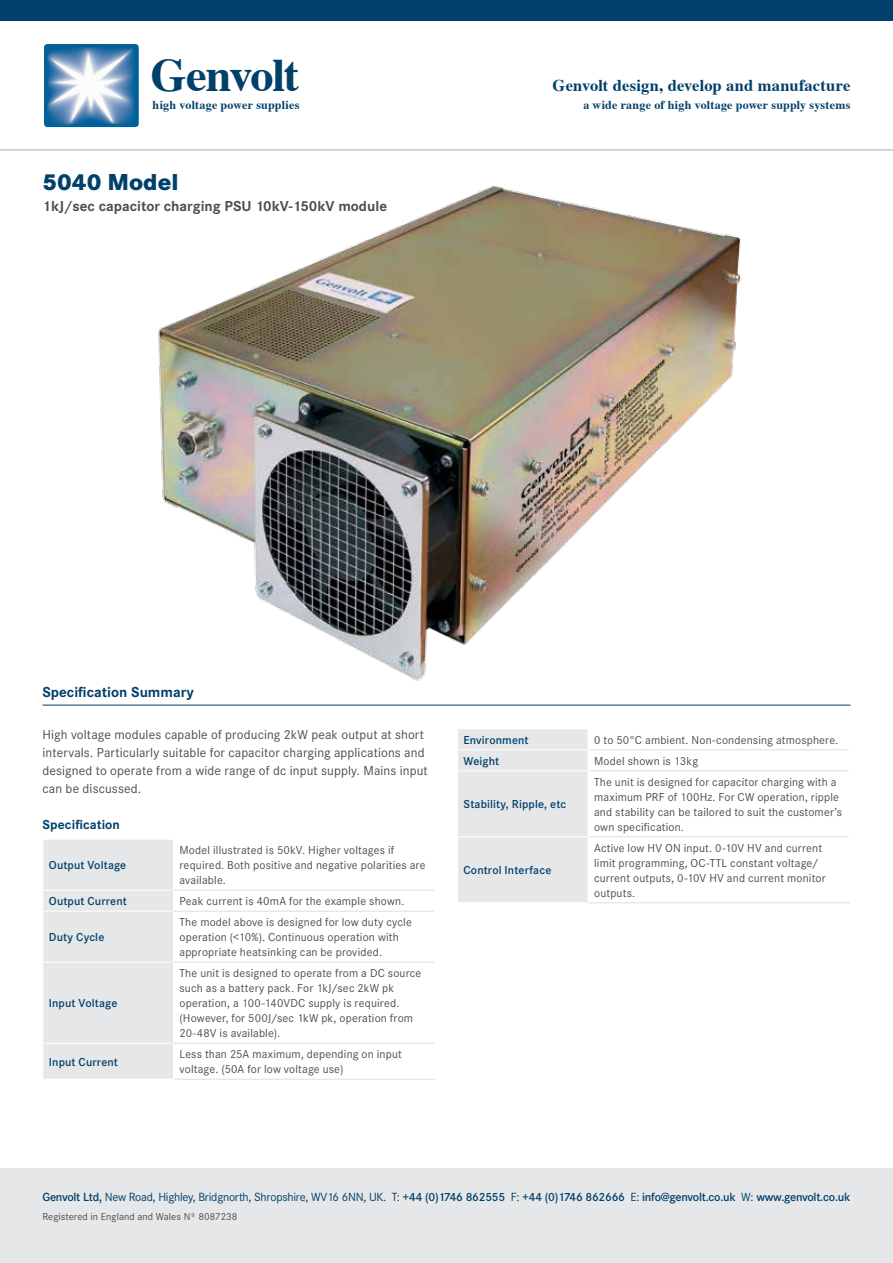
<style>
.page{position:relative;width:893px;height:1263px;background:#fff}
.page>*{position:absolute;margin:0;border:0;box-sizing:border-box;transform-origin:0 0}
.t1{font:700 46.5px "Times";letter-spacing:-.03em;color:#00406b}
.t2{font:800 24px "Corporate S";color:#00406b}
.t3{font:700 16.5px "Times";letter-spacing:.005em;color:#00406b}
.t4{font:700 15px "Corporate S";color:#4d4d4f}
.t5{font:700 15px "Corporate S";color:#00406b}
.t6{font:13.5px/18px "Corporate S";letter-spacing:.01em;color:#4d4d4f}
.t7{font:700 13.5px "Corporate S";letter-spacing:.005em;color:#00406b}
.t8{font:600 12.3px "Corporate S";letter-spacing:-.02em;color:#00406b}
.t9{font:12px/15px "Corporate S";letter-spacing:.015em;color:#4d4d4f}
.t10{font:600 12px "Corporate S";letter-spacing:.01em;color:#00406b}
.t11{font:700 12px "Times";letter-spacing:.02em;color:#00406b}
.t12{font:10.5px "Corporate S";letter-spacing:.005em;color:#4d4d4f}
.s1{font-weight:400}
</style>
<div class="page">
<div style="left:0;top:0;width:893px;height:21px;background:#00406b"></div>
<div style="left:0;top:1168px;width:893px;height:95px;background:#e6e7e8"></div>
<svg style="left:46px;top:46px;width:91px;height:80px"></svg>
<div style="left:43px;top:43px;width:97px;height:86px;border:2px solid #fff;border-radius:4px"></div>
<hr style="left:0;top:149px;width:893px;height:2px;background:#c7c8ca">
<img style="left:158px;top:186px;width:583px;height:495px">
<div style="left:43px;top:840px;width:130px;height:239px;background:#e6e7e8"></div>
<hr style="left:43px;top:911px;width:131px;height:1px;background:#fff">
<hr style="left:43px;top:911px;width:1px;height:51px;background:#fff">
<hr style="left:43px;top:962px;width:131px;height:1px;background:#fff">
<hr style="left:43px;top:962px;width:1px;height:81px;background:#fff">
<hr style="left:43px;top:1043px;width:131px;height:1px;background:#fff">
<hr style="left:43px;top:1043px;width:1px;height:36px;background:#fff">
<hr style="left:174px;top:890px;width:260px;height:1px;background:#dcddde">
<hr style="left:174px;top:911px;width:260px;height:1px;background:#dcddde">
<hr style="left:174px;top:962px;width:260px;height:1px;background:#dcddde">
<hr style="left:174px;top:1043px;width:260px;height:1px;background:#dcddde">
<hr style="left:174px;top:1079px;width:261px;height:1px;background:#dcddde">
<div style="left:458px;top:729px;width:130px;height:173px;background:#e6e7e8"></div>
<hr style="left:457px;top:770px;width:131px;height:1px;background:#fff">
<hr style="left:457px;top:836px;width:131px;height:1px;background:#fff">
<hr style="left:588px;top:749px;width:261px;height:1px;background:#dcddde">
<hr style="left:588px;top:770px;width:261px;height:1px;background:#dcddde">
<hr style="left:588px;top:836px;width:261px;height:1px;background:#dcddde">
<hr style="left:588px;top:902px;width:262px;height:1px;background:#dcddde">
<hr style="left:43px;top:705px;width:807px;height:1px;background:#00406b">
<h1 class="t1" style="left:150px;top:44px;width:150px">Genvolt</h1>
<p class="t11" style="left:153px;top:97px;width:148px">high voltage power supplies</p>
<h2 class="t2" style="left:43px;top:168px;width:137px">5040 Model</h2>
<p class="t4" style="left:43px;top:198px;width:346px">1kJ/sec capacitor charging PSU 10kV-150kV module</p>
<h3 class="t3" style="left:552px;top:74px;width:299px">Genvolt design, develop and manufacture</h3>
<p class="t11" style="left:583px;top:97px;width:269px">a wide range of high voltage power supply systems</p>
<p class="t5" style="left:43px;top:684px;width:153px">Specification Summary</p>
<p class="t6" style="left:43px;top:725px;width:387px">High voltage modules capable of producing 2kW peak output at short intervals. Particularly suitable for capacitor charging applications and designed to operate from a wide range of dc input supply. Mains input can be discussed.</p>
<p class="t7" style="left:43px;top:816px;width:79px">Specification</p>
<p class="t10" style="left:49px;top:858px;width:79px">Output Voltage</p>
<p class="t9" style="left:180px;top:843px;width:248px">Model illustrated is 50kV. Higher voltages if required. Both positive and negative polarities are available.</p>
<p class="t10" style="left:49px;top:894px;width:79px">Output Current</p>
<p class="t9" style="left:180px;top:894px;width:226px">Peak current is 40mA for the example shown.</p>
<p class="t10" style="left:49px;top:930px;width:57px">Duty Cycle</p>
<p class="t9" style="left:180px;top:915px;width:234px">The model above is designed for low duty cycle operation (&lt;10%). Continuous operation with appropriate heatsinking can be provided.</p>
<p class="t10" style="left:49px;top:996px;width:70px">Input Voltage</p>
<p class="t9" style="left:180px;top:966px;width:243px">The unit is designed to operate from a DC source such as a battery pack. For 1kJ/sec 2kW pk operation, a 100-140VDC supply is required. (However, for 500J/sec 1kW pk, operation from 20-48V is available).</p>
<p class="t10" style="left:49px;top:1055px;width:71px">Input Current</p>
<p class="t9" style="left:180px;top:1047px;width:224px">Less than 25A maximum, depending on input voltage. (50A for low voltage use)</p>
<p class="t10" style="left:463px;top:733px;width:67px">Environment</p>
<p class="t9" style="left:594px;top:732px;width:246px">0 to 50°C ambient. Non-condensing atmosphere.</p>
<p class="t10" style="left:463px;top:754px;width:37px">Weight</p>
<p class="t9" style="left:594px;top:753px;width:106px">Model shown is 13kg</p>
<p class="t10" style="left:463px;top:797px;width:104px">Stability, Ripple, etc</p>
<p class="t9" style="left:594px;top:774px;width:249px">The unit is designed for capacitor charging with a maximum PRF of 100Hz. For CW operation, ripple and stability can be tailored to suit the customer’s own specification.</p>
<p class="t10" style="left:463px;top:863px;width:89px">Control Interface</p>
<p class="t9" style="left:594px;top:840px;width:233px">Active low HV ON input. 0-10V HV and current limit programming, OC-TTL constant voltage/ current outputs, 0-10V HV and current monitor outputs.</p>
<p class="t8" style="left:43px;top:1190px;width:809px">Genvolt Ltd, <span class="s1">New Road, Highley, Bridgnorth, Shropshire, WV16 6NN, UK. T:</span> +44 (0)1746 862555 <span class="s1">F:</span> +44 (0)1746 862666 <span class="s1">E:</span> info@genvolt.co.uk <span class="s1">W:</span> www.genvolt.co.uk</p>
<p class="t12" style="left:43px;top:1211px;width:197px">Registered in England and Wales Nº 8087238</p>
</div>
